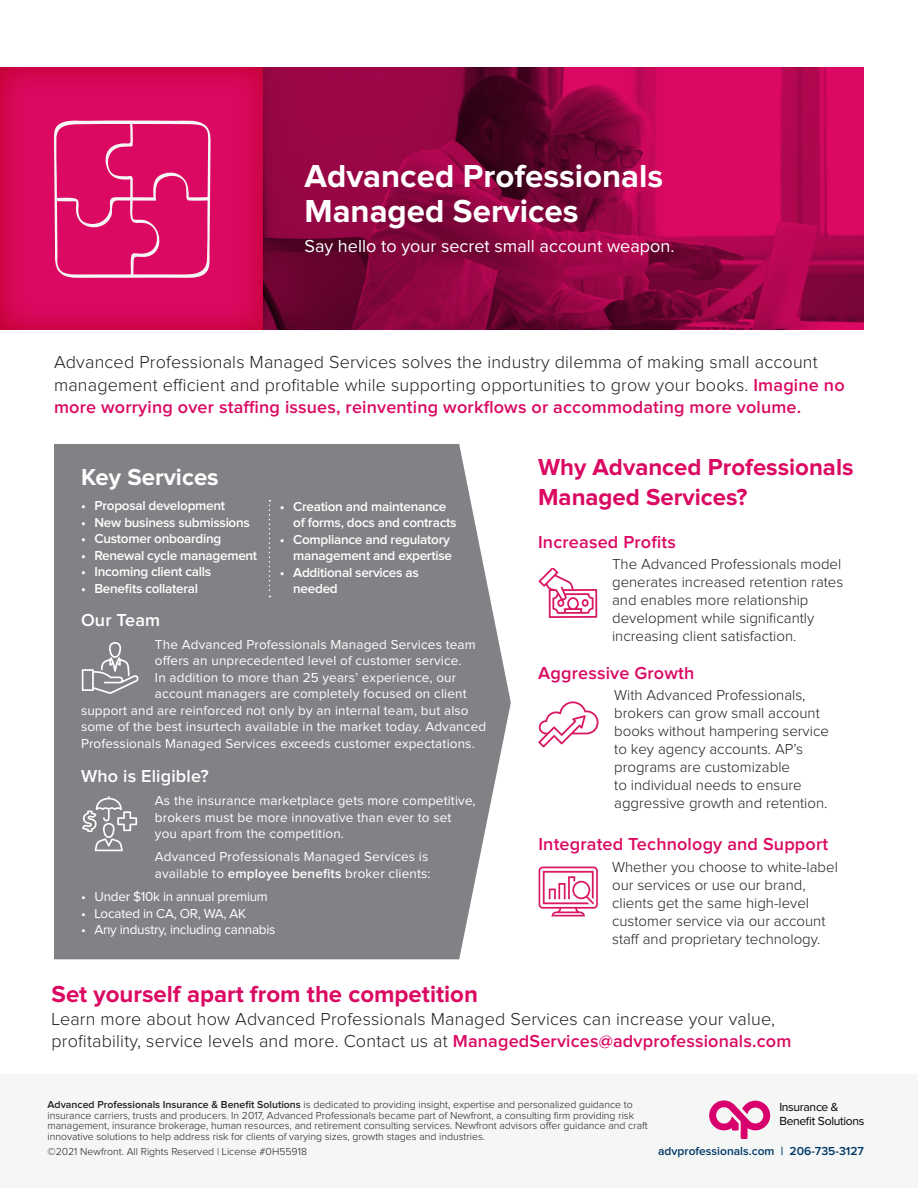
<style>
.page{position:relative;width:918px;height:1188px;background:#fff}
.page>*{position:absolute;margin:0;border:0;box-sizing:border-box;transform-origin:0 0}
.t1{font:700 33px/34.5px "Proxima Nova";color:#fff}
.Pink_header{font:700 24px/30px "Proxima Nova";color:#db0962}
.Gray_Subhead{font:700 24px "Proxima Nova";color:#fff}
.Intro_Statement{font:300 18px/22.5px "Proxima Nova";letter-spacing:.01em;color:#231f20}
.Subhead_Pink{font:600 18px "Proxima Nova";letter-spacing:.01em;color:#db0962}
.Title_Description{font:18px "Proxima Nova";color:#fff}
.Subhead_White{font:600 18px "Proxima Nova";letter-spacing:.01em;color:#fff}
.Body{font:300 15px/18px "Proxima Nova";color:#231f20}
.Body_Copy_White{font:13.5px/16.5px "Proxima Nova";letter-spacing:.01em;color:#fff}
.t2{font:600 13.5px/16.5px "Proxima Nova";letter-spacing:-.02em;color:#fff}
.Body_Copy_White-2{font:13.5px "Proxima Nova";letter-spacing:-.02em;color:#fff}
.t3{font:12.15px/13.8px "Proxima Nova";letter-spacing:-.025em;color:#000}
.t4{font:600 12px "Proxima Nova";color:#003764}
.t5{font:300 10.5px/10.5px "Proxima Nova";color:#231f20}
.s1{font-weight:600;color:#db0962}
.s2{font-weight:600}
</style>
<div class="page">
<div style="left:0;top:1075px;width:918px;height:113px;background:#f5f6f6"></div>
<svg style="left:709px;top:1100px;width:61px;height:39px"></svg>
<img style="left:264px;top:68px;width:600px;height:262px">
<svg style="left:0;top:67px;width:264px;height:263px;background:#d60759"></svg>
<div style="left:54px;top:444px;width:457px;height:515px;background:#818285"></div>
<svg style="left:54px;top:119px;width:157px;height:159px;background:#de2473"></svg>
<svg style="left:539px;top:867px;width:59px;height:50px"></svg>
<svg style="left:82px;top:642px;width:57px;height:52px;background:#969699"></svg>
<svg style="left:82px;top:796px;width:55px;height:55px;background:#97989b"></svg>
<svg style="left:269px;top:500px;width:1px;height:97px"></svg>
<svg style="left:539px;top:568px;width:58px;height:50px"></svg>
<svg style="left:538px;top:701px;width:61px;height:46px"></svg>
<p class="t1" style="left:304px;top:161px;width:360px">Advanced Professionals<br>Managed Services</p>
<p class="Title_Description" style="left:304px;top:238px;width:372px">Say hello to your secret small account weapon.</p>
<p class="Intro_Statement" style="left:54px;top:352px;width:792px">Advanced Professionals Managed Services solves the industry dilemma of making small account management efficient and profitable while supporting opportunities to grow your books. <span class="s1">Imagine no more worrying over staffing issues, reinventing workflows or accommodating more volume.</span></p>
<p class="Gray_Subhead" style="left:81px;top:466px;width:139px">Key Services</p>
<p class="t2" style="left:81px;top:498px;width:146px">• Proposal development</p>
<p class="t2" style="left:81px;top:515px;width:170px">• New business submissions</p>
<p class="t2" style="left:81px;top:531px;width:142px">• Customer onboarding</p>
<p class="t2" style="left:81px;top:548px;width:178px">• Renewal cycle management</p>
<p class="t2" style="left:81px;top:564px;width:132px">• Incoming client calls</p>
<p class="t2" style="left:81px;top:581px;width:119px">• Benefits collateral</p>
<p class="Subhead_White" style="left:81px;top:612px;width:81px">Our Team</p>
<p class="t2" style="left:293px;top:499px;width:165px;text-indent:-14px">• Creation and maintenance of forms, docs and contracts</p>
<p class="t2" style="left:280px;top:532px;width:174px;text-align:right">• Compliance and regulatory management and expertise</p>
<p class="t2" style="left:293px;top:565px;width:127px;text-indent:-14px">• Additional services as needed</p>
<p class="Body_Copy_White" style="left:155px;top:637px;width:322px">The Advanced Professionals Managed Services team</p>
<p class="Body_Copy_White" style="left:155px;top:653px;width:308px">offers an unprecedented level of customer service.</p>
<p class="Body_Copy_White" style="left:155px;top:670px;width:303px">In addition to more than 25 years’ experience, our</p>
<p class="Body_Copy_White" style="left:155px;top:686px;width:313px">account managers are completely focused on client</p>
<p class="Body_Copy_White" style="left:81px;top:703px;width:389px">support and are reinforced not only by an internal team, but also</p>
<p class="Body_Copy_White" style="left:81px;top:719px;width:407px">some of the best insurtech available in the market today. Advanced</p>
<p class="Body_Copy_White" style="left:81px;top:736px;width:395px">Professionals Managed Services exceeds customer expectations.</p>
<p class="Subhead_White" style="left:81px;top:768px;width:129px">Who is Eligible?</p>
<p class="Body_Copy_White" style="left:155px;top:793px;width:322px">As the insurance marketplace gets more competitive, brokers must be more innovative than ever to set you apart from the competition.</p>
<p class="Body_Copy_White" style="left:155px;top:849px;width:277px">Advanced Professionals Managed Services is available to <span class="s2">employee benefits</span> broker clients:</p>
<p class="Body_Copy_White-2" style="left:81px;top:890px;width:188px">• Under $10k in annual premium</p>
<p class="Body_Copy_White-2" style="left:81px;top:907px;width:167px">• Located in CA, OR, WA, AK</p>
<p class="Body_Copy_White-2" style="left:81px;top:923px;width:196px">• Any industry, including cannabis</p>
<p class="Pink_header" style="left:538px;top:453px;width:317px">Why Advanced Professionals<br>Managed Services?</p>
<p class="Subhead_Pink" style="left:538px;top:534px;width:139px">Increased Profits</p>
<p class="Body" style="left:612px;top:556px;width:233px">The Advanced Professionals model generates increased retention rates and enables more relationship development while significantly increasing client satisfaction.</p>
<p class="Subhead_Pink" style="left:538px;top:665px;width:158px">Aggressive Growth</p>
<p class="Body" style="left:614px;top:687px;width:216px">With Advanced Professionals, brokers can grow small account books without hampering service to key agency accounts. AP’s programs are customizable<br>to individual needs to ensure aggressive growth and retention.</p>
<p class="Subhead_Pink" style="left:538px;top:836px;width:291px">Integrated Technology and Support</p>
<p class="Body" style="left:612px;top:858px;width:227px">Whether you choose to white-label our services or use our brand, clients get the same high-level customer service via our account staff and proprietary technology.</p>
<p class="Pink_header" style="left:52px;top:980px;width:428px">Set yourself apart from the competition</p>
<p class="Intro_Statement" style="left:52px;top:1008px;width:741px">Learn more about how Advanced Professionals Managed Services can increase your value, profitability, service levels and more. Contact us at <span class="s1">ManagedServices@advprofessionals.com</span></p>
<p class="t5" style="left:48px;top:1100px;width:602px"><span class="s2">Advanced Professionals Insurance &amp; Benefit Solutions</span> is dedicated to providing insight, expertise and personalized guidance to insurance carriers, trusts and producers. In 2017, Advanced Professionals became part of Newfront, a consulting firm providing risk management, insurance brokerage, human resources, and retirement consulting services. Newfront advisors offer guidance and craft innovative solutions to help address risk for clients of varying sizes, growth stages and industries.</p>
<p class="t5" style="left:48px;top:1147px;width:261px">©2021 Newfront. All Rights Reserved | License #0H55918</p>
<p class="t3" style="left:779px;top:1100px;width:87px">Insurance &amp;<br>Benefit Solutions</p>
<p class="t4" style="left:658px;top:1146px;width:207px">advprofessionals.com | 206-735-3127</p>
</div>
